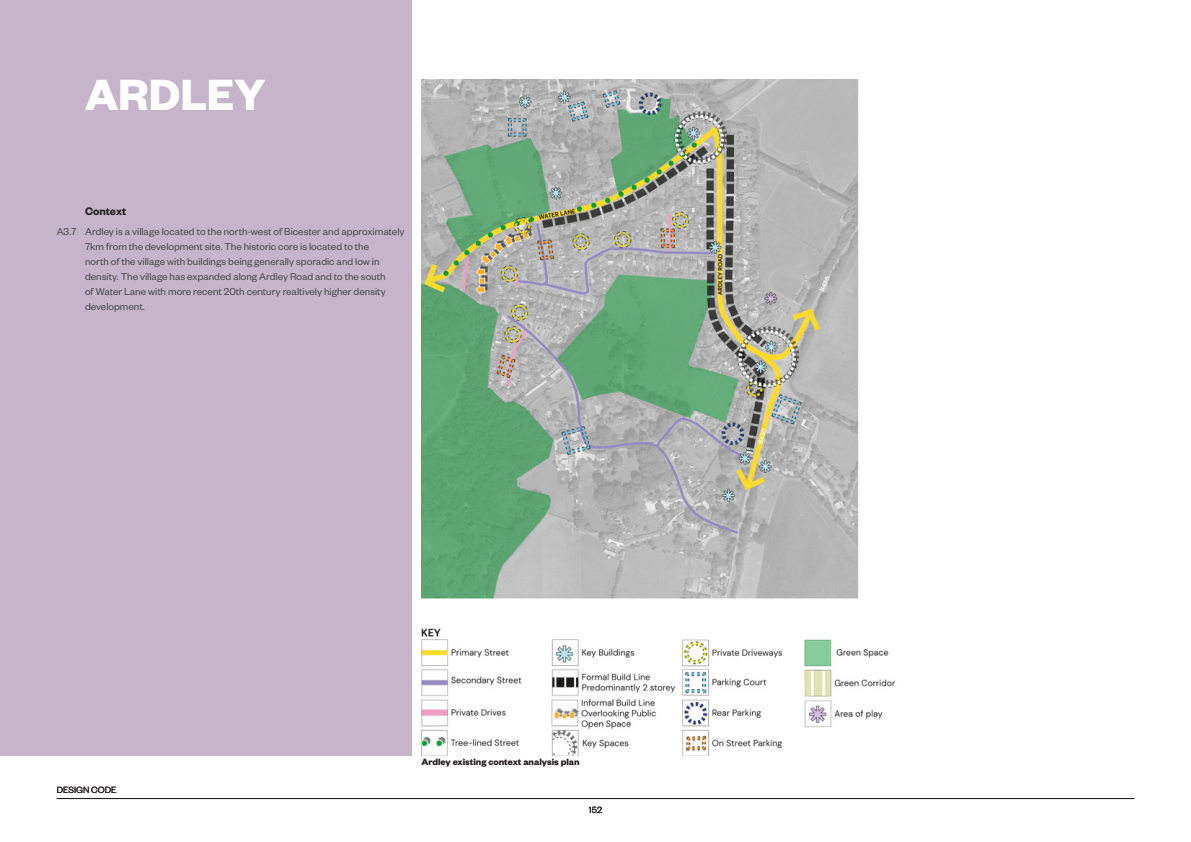
<style>
.page{position:relative;width:1191px;height:842px;background:#fff}
.page>*{position:absolute;margin:0;border:0;box-sizing:border-box;transform-origin:0 0}
.Paragraph_Header{font:700 48px "Founders Grotesk";color:#fff}
.Paragraph_Header-2{font:600 12px "Founders Grotesk";color:#231f20}
.t1{font:11px/15px "Founders Grotesk";color:#4b4c4d}
.PIC_DESC_LEFT{font:700 10px "Founders Grotesk";color:#231f20}
.t2{font:10px "Founders Grotesk";color:#231f20}
</style>
<div class="page">
<div style="left:0;top:0;width:412px;height:756px;background:#c5b4ca"></div>
<img style="left:421px;top:79px;width:475px;height:677px">
<hr style="left:57px;top:798px;width:1077px;height:1px;background:#231f20">
<p class="Paragraph_Header" style="left:85px;top:64px;width:182px">ARDLEY</p>
<p class="Paragraph_Header-2" style="left:85px;top:203px;width:43px">Context</p>
<p class="t1" style="left:85px;top:224px;width:321px;text-indent:-28px">A3.7 Ardley is a village located to the north-west of Bicester and approximately 7km from the development site. The historic core is located to the<br>north of the village with buildings being generally sporadic and low in density. The village has expanded along Ardley Road and to the south<br>of Water Lane with more recent 20th century realtively higher density development.</p>
<p class="t2" style="left:57px;top:783px;width:62px">DESIGN CODE</p>
<p class="PIC_DESC_LEFT" style="left:421px;top:755px;width:160px">Ardley existing context analysis plan</p>
<p class="t2" style="left:589px;top:803px;width:15px">152</p>
</div>
